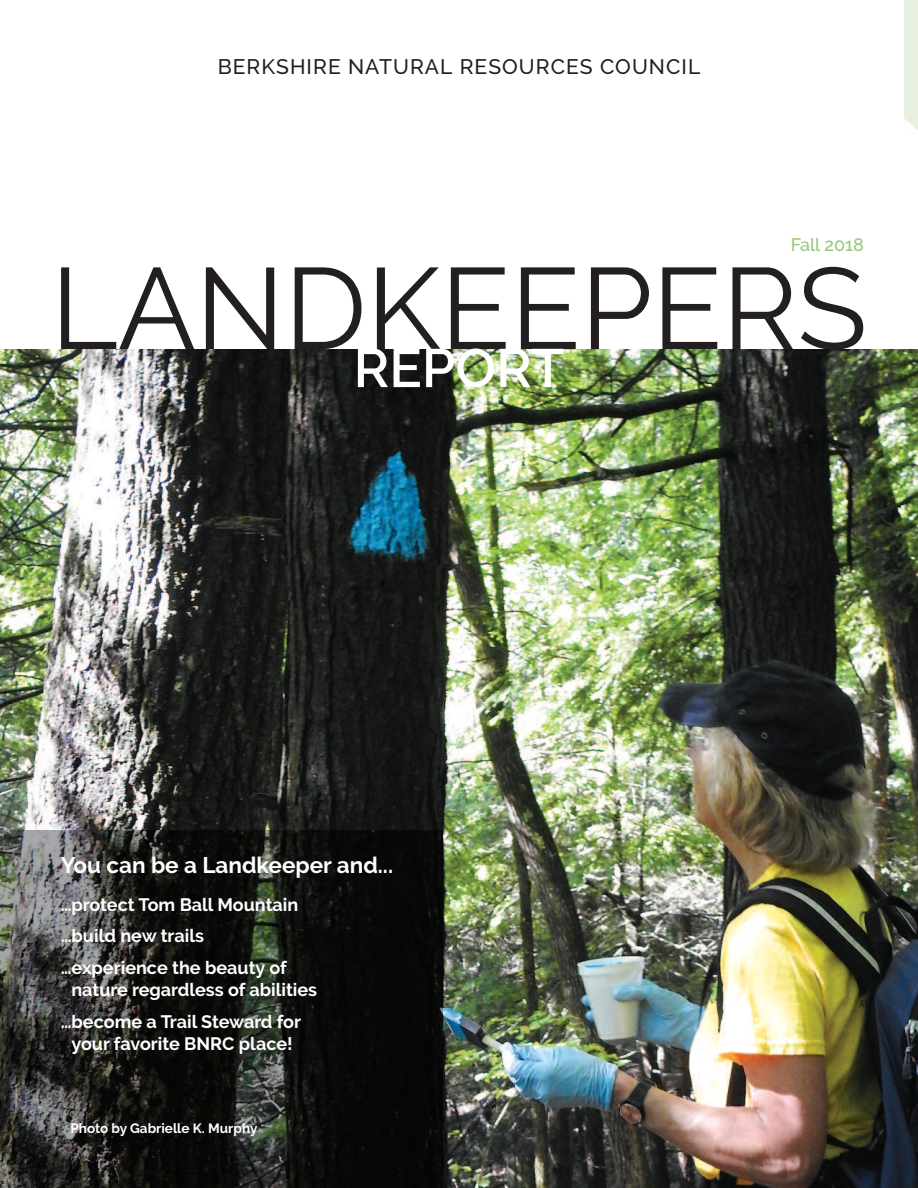
<style>
.page{position:relative;width:918px;height:1188px;background:#fff}
.page>*{position:absolute;margin:0;border:0;box-sizing:border-box;transform-origin:0 0}
.t1{font:115.05px "Raleway";color:#231f20}
.t2{font:600 54px "Raleway";color:#fff}
.t3{font:700 22.5px "Raleway";color:#fff}
.t4{font:500 21px "Raleway";letter-spacing:.05em;color:#231f20}
.t5{font:700 18px/31.5px "Raleway";color:#fff}
.t6{font:500 18px "Raleway";color:#94c67a}
.t7{font:700 13.5px "Raleway";color:#fff}
</style>
<div class="page">
<img style="left:0;top:349px;width:918px;height:839px">
<img style="left:0;top:830px;width:443px;height:358px">
<p class="t4" style="left:218px;top:54px;width:484px">BERKSHIRE NATURAL RESOURCES COUNCIL</p>
<p class="t6" style="left:791px;top:234px;width:75px">Fall 2018</p>
<h1 class="t1" style="left:51px;top:242px;width:818px">LANDKEEPERS</h1>
<h2 class="t2" style="left:354px;top:337px;width:212px">REPORT</h2>
<p class="t3" style="left:61px;top:853px;width:334px">You can be a Landkeeper and...</p>
<p class="t5" style="left:61px;top:889px;width:239px">…protect Tom Ball Mountain …build new trails …experience the beauty of</p>
<p class="t5" style="left:61px;top:974px;width:258px;text-indent:11px">nature regardless of abilities …become a Trail Steward for</p>
<p class="t5" style="left:71px;top:1028px;width:223px">your favorite BNRC place!</p>
<p class="t7" style="left:70px;top:1121px;width:188px">Photo by Gabrielle K. Murphy</p>
</div>
